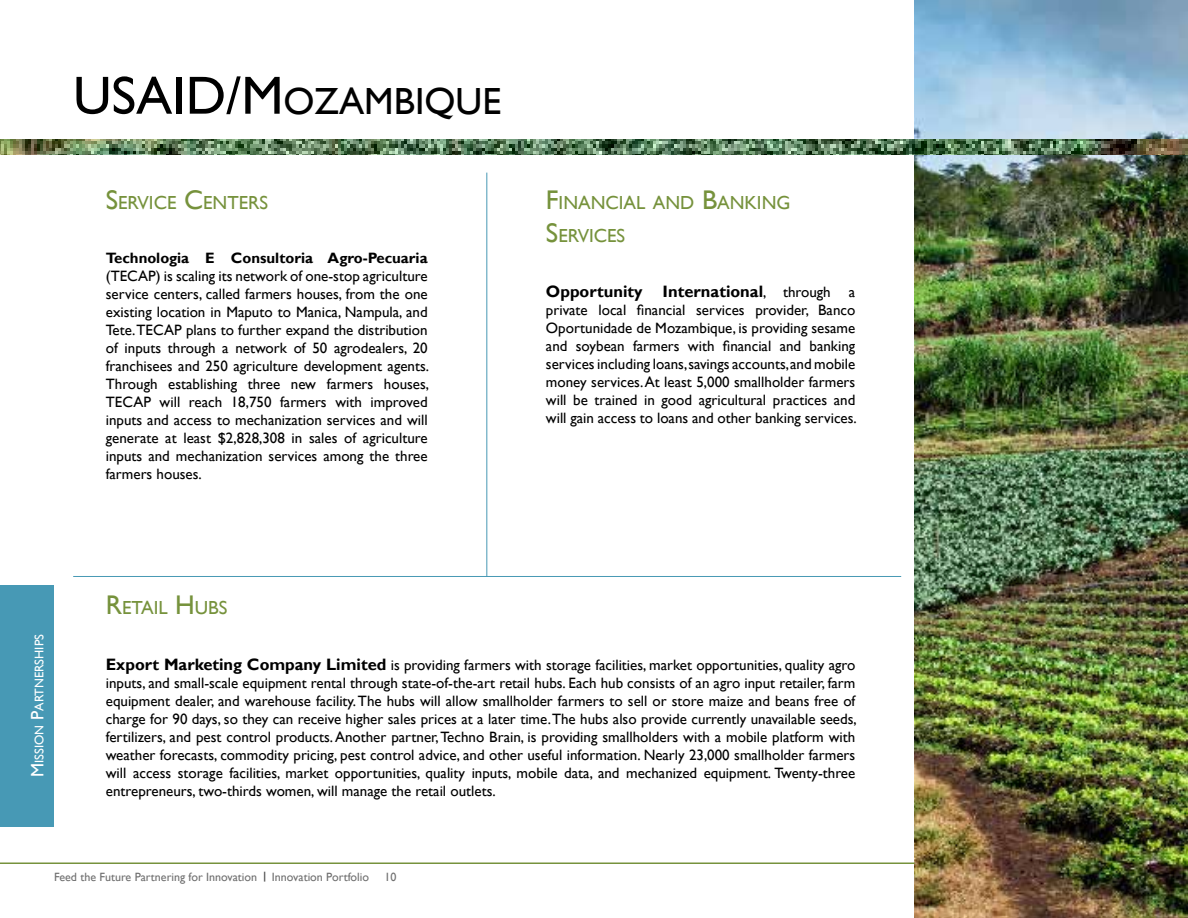
<style>
.page{position:relative;width:1188px;height:918px;background:#fff}
.page>*{position:absolute;margin:0;border:0;box-sizing:border-box;transform-origin:0 0}
.t1{font:37.8px "Gill Sans";color:#000}
.t2{font:18.9px/32.4px "Gill Sans";color:#76923c}
.t3{font:700 16.5px "Gill Sans";color:#000}
.t4{font:15px/18px "Gill Sans";color:#000;text-align:justify}
.t5{font:700 15px "Gill Sans";color:#000}
.t6{font:12.6px "Gill Sans";color:#fff}
.t7{font:12px "Gill Sans";color:#6e6e6e}
.s1{font-size:54px}
.s2{font-size:27px}
.s3{font-weight:400;font-size:15px}
.s4{font-size:18px}
.s5{font-weight:700;font-size:16.5px}
</style>
<div class="page">
<img style="left:914px;top:0;width:274px;height:918px">
<img style="left:0;top:139px;width:1188px;height:15px">
<div style="left:0;top:585px;width:54px;height:241px;background:#4799b5"></div>
<hr style="left:0;top:862px;width:915px;height:2px;background:#76923c">
<hr style="left:486px;top:173px;width:1px;height:404px;background:#4799b5">
<hr style="left:73px;top:576px;width:828px;height:1px;background:#4799b5">
<h1 class="t1" style="left:73px;top:79px;width:430px"><span class="s1">USAID/M</span> OZAMBIQUE</h1>
<p class="t2" style="left:106px;top:187px;width:164px"><span class="s2">S</span>ERVICE <span class="s2">C</span>ENTERS</p>
<p class="t5" style="left:106px;top:249px;width:323px">Technologia E Consultoria Agro-Pecuaria</p>
<p class="t4" style="left:106px;top:267px;width:325px">(TECAP) is scaling its network of one-stop agriculture service centers, called farmers houses, from the one existing location in Maputo to Manica, Nampula, and Tete. TECAP plans to further expand the distribution of inputs through a network of 50 agrodealers, 20 franchisees and 250 agriculture development agents.<br>Through establishing three new farmers houses, TECAP will reach 18,750 farmers with improved inputs and access to mechanization services and will generate at least $2,828,308 in sales of agriculture inputs and mechanization services among the three farmers houses.</p>
<p class="t2" style="left:546px;top:187px;width:246px"><span class="s2">F</span>INANCIAL AND <span class="s2">B</span>ANKI NG<br><span class="s2">S</span>ERVICES</p>
<p class="t3" style="left:546px;top:282px;width:311px">Opportunity International<span class="s3">, through a</span></p>
<p class="t4" style="left:546px;top:302px;width:312px">private local financial services provider, Banco Oportunidade de Mozambique, is providing sesame and soybean farmers with financial and banking services including loans, savings accounts, and mobile money services. At least 5,000 smallholder farmers will be trained in good agricultural practices and will gain access to loans and other banking services.</p>
<p class="t6" style="left:32px;top:777px;width:144px;rotate:-90deg"><span class="s4">M</span>ISSION <span class="s4">P</span>ARTNERSHIPS</p>
<p class="t2" style="left:106px;top:592px;width:123px"><span class="s2">R</span>ETAIL <span class="s2">H</span>UBS</p>
<p class="t4" style="left:106px;top:656px;width:753px"><span class="s5">Export Marketing Company Limited</span> is providing farmers with storage facilities, market opportunities, quality agro inputs, and small-scale equipment rental through state-of-the-art retail hubs. Each hub consists of an agro input retailer, farm equipment dealer, and warehouse facility. The hubs will allow smallholder farmers to sell or store maize and beans free of charge for 90 days, so they can receive higher sales prices at a later time. The hubs also provide currently unavailable seeds, fertilizers, and pest control products. Another partner, Techno Brain, is providing smallholders with a mobile platform with weather forecasts, commodity pricing, pest control advice, and other useful information. Nearly 23,000 smallholder farmers will access storage facilities, market opportunities, quality inputs, mobile data, and mechanized equipment. Twenty-three entrepreneurs, two-thirds women, will manage the retail outlets.</p>
<p class="t7" style="left:54px;top:870px;width:317px">Feed the Future Partnering for Innovation Innovation Portfolio</p>
<p class="t7" style="left:384px;top:870px;width:13px">10</p>
</div>
